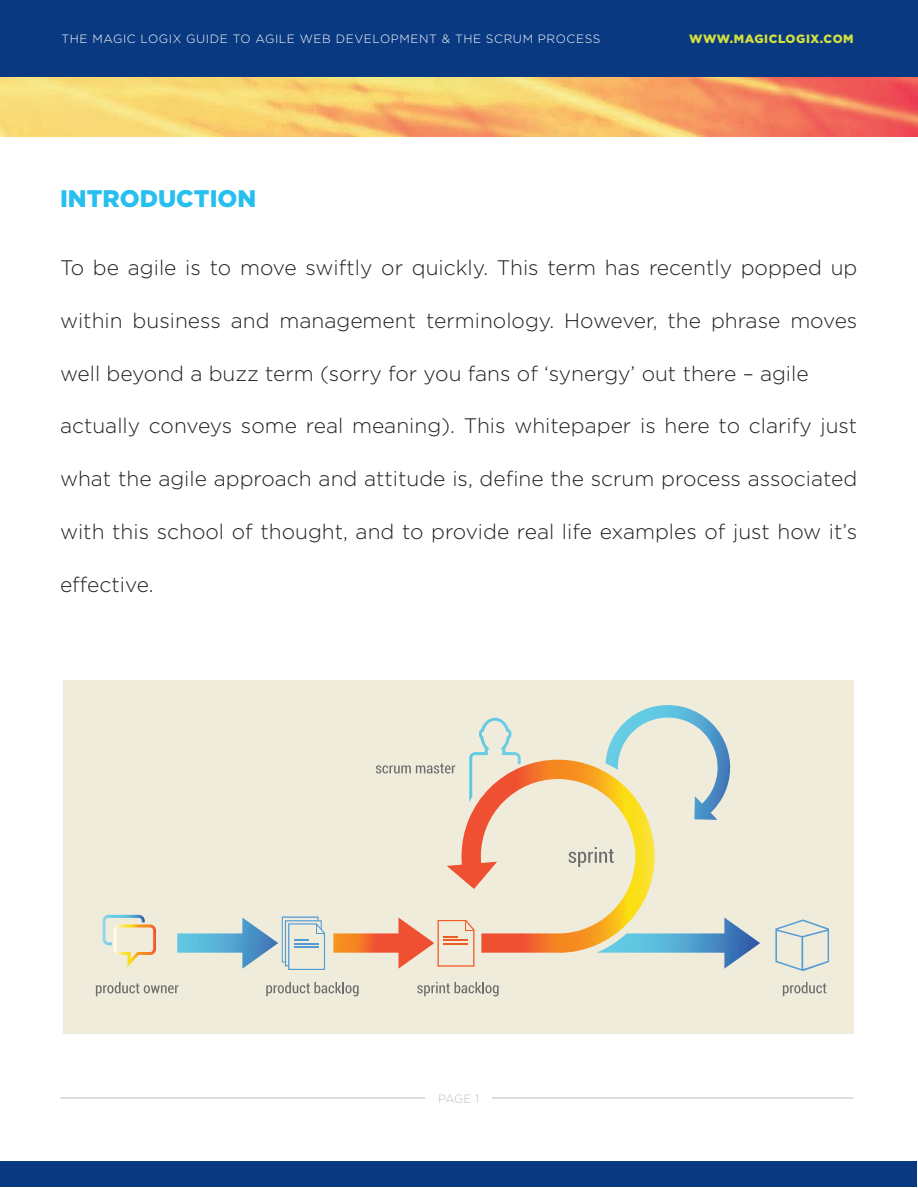
<style>
.page{position:relative;width:918px;height:1188px;background:#fff}
.page>*{position:absolute;margin:0;border:0;box-sizing:border-box;transform-origin:0 0}
.t1{font:900 24px "Gotham";color:#26bff0}
.t2{font:300 21px "Gotham";color:#231f20}
.t3{font:300 12px "Gotham";letter-spacing:.05em;color:#fff}
.t4{font:900 12px "Gotham";letter-spacing:.05em;color:#d5df3e}
.t5{font:300 12px "Gotham";color:#bcbdc0}
</style>
<div class="page">
<img style="left:0;top:76px;width:918px;height:60px">
<div style="left:63px;top:680px;width:791px;height:354px;background:#f0ecdc"></div>
<div style="left:0;top:0;width:918px;height:76px;background:#083981"></div>
<div style="left:0;top:1161px;width:917px;height:26px;background:#083981"></div>
<hr style="left:61px;top:1097px;width:793px;height:2px;background:#d1d2d4">
<div style="left:425px;top:1076px;width:67px;height:48px;background:#fff"></div>
<svg style="left:177px;top:916px;width:148px;height:54px"></svg>
<svg style="left:417px;top:982px;width:82px;height:14px"></svg>
<svg style="left:266px;top:982px;width:93px;height:14px"></svg>
<svg style="left:775px;top:919px;width:54px;height:52px"></svg>
<svg style="left:783px;top:982px;width:43px;height:14px"></svg>
<svg style="left:96px;top:982px;width:83px;height:14px"></svg>
<svg style="left:103px;top:915px;width:53px;height:52px"></svg>
<svg style="left:333px;top:705px;width:427px;height:264px"></svg>
<p class="t3" style="left:61px;top:31px;width:541px">THE MAGIC LOGIX GUIDE TO AGILE WEB DEVELOPMENT &amp; THE SCRUM PROCESS</p>
<p class="t4" style="left:689px;top:31px;width:166px">WWW.MAGICLOGIX.COM</p>
<p class="t1" style="left:60px;top:182px;width:198px">INTRODUCTION</p>
<p class="t2" style="left:60px;top:254px;width:799px">To be agile is to move swiftly or quickly. This term has recently popped up</p>
<p class="t2" style="left:60px;top:307px;width:799px">within business and management terminology. However, the phrase moves</p>
<p class="t2" style="left:60px;top:360px;width:750px">well beyond a buzz term (sorry for you fans of ‘synergy’ out there – agile</p>
<p class="t2" style="left:60px;top:413px;width:799px">actually conveys some real meaning). This whitepaper is here to clarify just</p>
<p class="t2" style="left:60px;top:466px;width:799px">what the agile approach and attitude is, define the scrum process associated</p>
<p class="t2" style="left:60px;top:518px;width:799px">with this school of thought, and to provide real life examples of just how it’s</p>
<p class="t2" style="left:60px;top:571px;width:95px">effective.</p>
<p class="t5" style="left:438px;top:1091px;width:43px">PAGE 1</p>
</div>
